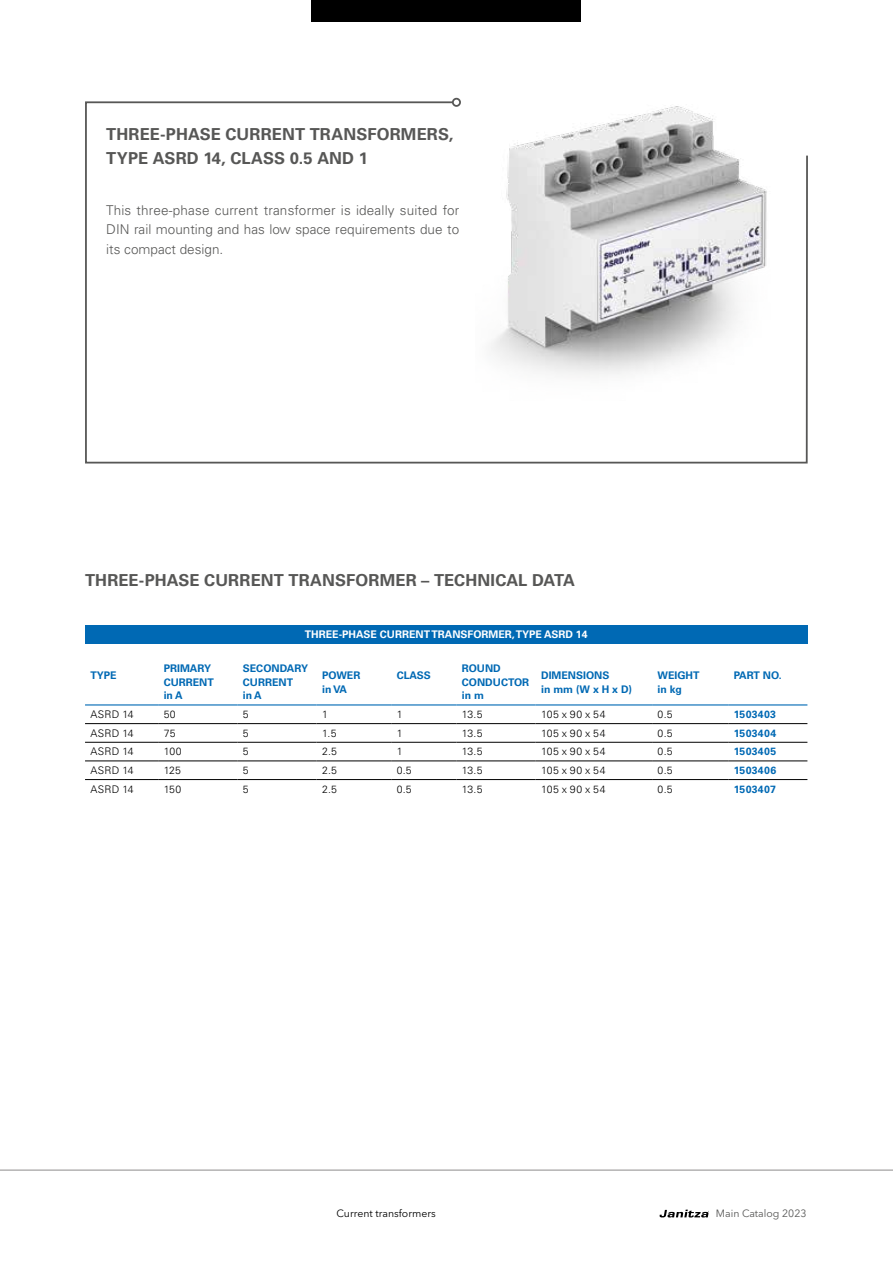
<style>
.page{position:relative;width:893px;height:1263px;background:#fff}
.page>*{position:absolute;margin:0;border:0;box-sizing:border-box;transform-origin:0 0}
.t1{font:700 16.5px/24px "Univers LT Std";letter-spacing:.005em;color:#575756}
.Fliesstext{font:300 13.5px/19.5px "Univers LT Std";color:#575756;text-align:justify}
.Text_schwarz__7pt__l{font:300 10.5px "Univers LT Std";letter-spacing:.03em;color:#000}
.Text_Blau__Versalien{font:700 10.5px/13.5px "Univers LT Std";color:#0069b4}
.Kopfzeile_weiß__7pt{font:700 10.5px "Univers LT Std";color:#fff}
.Text_schwarz__7pt__l-2{font:700 10.5px "Univers LT Std";letter-spacing:.03em;color:#0069b4}
.t2{font:10.5px "Avenir Next LT Pro";color:#000}
.t3{font:10.5px "Avenir Next LT Pro";color:#575756}
</style>
<div class="page">
<hr style="left:0;top:1169px;width:893px;height:2px;background:#b3b2b2">
<div style="left:312px;top:0;width:269px;height:21px;background:#000"></div>
<svg style="left:659px;top:1209px;width:49px;height:8px"></svg>
<div style="left:85px;top:625px;width:722px;height:19px;background:#0069b4"></div>
<hr style="left:85px;top:723px;width:73px;height:1px;background:#000">
<hr style="left:158px;top:723px;width:79px;height:1px;background:#000">
<hr style="left:237px;top:723px;width:80px;height:1px;background:#000">
<hr style="left:317px;top:723px;width:74px;height:1px;background:#000">
<hr style="left:391px;top:723px;width:65px;height:1px;background:#000">
<hr style="left:456px;top:723px;width:80px;height:1px;background:#000">
<hr style="left:536px;top:723px;width:116px;height:1px;background:#000">
<hr style="left:652px;top:723px;width:76px;height:1px;background:#000">
<hr style="left:728px;top:723px;width:79px;height:1px;background:#000">
<hr style="left:85px;top:742px;width:73px;height:1px;background:#000">
<hr style="left:158px;top:742px;width:79px;height:1px;background:#000">
<hr style="left:237px;top:742px;width:80px;height:1px;background:#000">
<hr style="left:317px;top:742px;width:74px;height:1px;background:#000">
<hr style="left:391px;top:742px;width:65px;height:1px;background:#000">
<hr style="left:456px;top:742px;width:80px;height:1px;background:#000">
<hr style="left:536px;top:742px;width:116px;height:1px;background:#000">
<hr style="left:652px;top:742px;width:76px;height:1px;background:#000">
<hr style="left:728px;top:742px;width:79px;height:1px;background:#000">
<hr style="left:85px;top:760px;width:73px;height:1px;background:#000">
<hr style="left:158px;top:760px;width:79px;height:1px;background:#000">
<hr style="left:237px;top:760px;width:80px;height:1px;background:#000">
<hr style="left:317px;top:760px;width:74px;height:1px;background:#000">
<hr style="left:391px;top:760px;width:65px;height:1px;background:#000">
<hr style="left:456px;top:760px;width:80px;height:1px;background:#000">
<hr style="left:536px;top:760px;width:116px;height:1px;background:#000">
<hr style="left:652px;top:760px;width:76px;height:1px;background:#000">
<hr style="left:728px;top:760px;width:79px;height:1px;background:#000">
<hr style="left:85px;top:779px;width:73px;height:1px;background:#000">
<hr style="left:158px;top:779px;width:79px;height:1px;background:#000">
<hr style="left:237px;top:779px;width:80px;height:1px;background:#000">
<hr style="left:317px;top:779px;width:74px;height:1px;background:#000">
<hr style="left:391px;top:779px;width:65px;height:1px;background:#000">
<hr style="left:456px;top:779px;width:80px;height:1px;background:#000">
<hr style="left:536px;top:779px;width:116px;height:1px;background:#000">
<hr style="left:652px;top:779px;width:76px;height:1px;background:#000">
<hr style="left:728px;top:779px;width:79px;height:1px;background:#000">
<hr style="left:85px;top:704px;width:73px;height:1px;background:#0069b4">
<hr style="left:158px;top:704px;width:79px;height:1px;background:#0069b4">
<hr style="left:237px;top:704px;width:80px;height:1px;background:#0069b4">
<hr style="left:317px;top:704px;width:74px;height:1px;background:#0069b4">
<hr style="left:391px;top:704px;width:65px;height:1px;background:#0069b4">
<hr style="left:456px;top:704px;width:80px;height:1px;background:#0069b4">
<hr style="left:536px;top:704px;width:116px;height:1px;background:#0069b4">
<hr style="left:652px;top:704px;width:76px;height:1px;background:#0069b4">
<hr style="left:728px;top:704px;width:79px;height:1px;background:#0069b4">
<svg style="left:85px;top:101px;width:723px;height:363px"></svg>
<div style="left:452px;top:98px;width:9px;height:9px;border:2px solid #575756;border-radius:50%"></div>
<img style="left:475px;top:101px;width:333px;height:305px">
<p class="t1" style="left:106px;top:122px;width:349px">THREE-PHASE CURRENT TRANSFORMERS,<br>TYPE ASRD 14, CLASS 0.5 AND 1</p>
<p class="Fliesstext" style="left:106px;top:200px;width:354px">This three-phase current transformer is ideally suited for DIN rail mounting and has low space requirements due to its compact design.</p>
<p class="t1" style="left:85px;top:568px;width:492px">THREE-PHASE CURRENT TRANSFORMER – TECHNICAL DATA</p>
<p class="Kopfzeile_weiß__7pt" style="left:305px;top:628px;width:284px">THREE-PHASE CURRENT TRANSFORMER, TYPE ASRD 14</p>
<p class="Text_Blau__Versalien" style="left:91px;top:669px;width:28px">TYPE</p>
<p class="Text_Blau__Versalien" style="left:164px;top:662px;width:52px">PRIMARY<br>CURRENT in A</p>
<p class="Text_Blau__Versalien" style="left:243px;top:662px;width:67px">SECONDARY<br>CURRENT<br>in A</p>
<p class="Text_Blau__Versalien" style="left:322px;top:669px;width:40px">POWER in VA</p>
<p class="Text_Blau__Versalien" style="left:397px;top:669px;width:36px">CLASS</p>
<p class="Text_Blau__Versalien" style="left:462px;top:662px;width:69px">ROUND<br>CONDUCTOR in m</p>
<p class="Text_Blau__Versalien" style="left:541px;top:669px;width:93px">DIMENSIONS<br>in mm (W x H x D)</p>
<p class="Text_Blau__Versalien" style="left:658px;top:669px;width:43px">WEIGHT in kg</p>
<p class="Text_Blau__Versalien" style="left:734px;top:669px;width:50px">PART NO.</p>
<p class="Text_schwarz__7pt__l" style="left:91px;top:708px;width:45px">ASRD 14</p>
<p class="Text_schwarz__7pt__l" style="left:164px;top:708px;width:14px">50</p>
<p class="Text_schwarz__7pt__l" style="left:243px;top:708px;width:7px">5</p>
<p class="Text_schwarz__7pt__l" style="left:322px;top:708px;width:7px">1</p>
<p class="Text_schwarz__7pt__l" style="left:397px;top:708px;width:7px">1</p>
<p class="Text_schwarz__7pt__l" style="left:462px;top:708px;width:22px">13.5</p>
<p class="Text_schwarz__7pt__l" style="left:541px;top:708px;width:66px">105 x 90 x 54</p>
<p class="Text_schwarz__7pt__l" style="left:658px;top:708px;width:17px">0.5</p>
<p class="Text_schwarz__7pt__l-2" style="left:734px;top:708px;width:44px">1503403</p>
<p class="Text_schwarz__7pt__l" style="left:91px;top:727px;width:45px">ASRD 14</p>
<p class="Text_schwarz__7pt__l" style="left:164px;top:727px;width:13px">75</p>
<p class="Text_schwarz__7pt__l" style="left:243px;top:727px;width:7px">5</p>
<p class="Text_schwarz__7pt__l" style="left:322px;top:727px;width:16px">1.5</p>
<p class="Text_schwarz__7pt__l" style="left:397px;top:727px;width:7px">1</p>
<p class="Text_schwarz__7pt__l" style="left:462px;top:727px;width:22px">13.5</p>
<p class="Text_schwarz__7pt__l" style="left:541px;top:727px;width:66px">105 x 90 x 54</p>
<p class="Text_schwarz__7pt__l" style="left:658px;top:727px;width:17px">0.5</p>
<p class="Text_schwarz__7pt__l-2" style="left:734px;top:727px;width:44px">1503404</p>
<p class="Text_schwarz__7pt__l" style="left:91px;top:745px;width:45px">ASRD 14</p>
<p class="Text_schwarz__7pt__l" style="left:164px;top:745px;width:19px">100</p>
<p class="Text_schwarz__7pt__l" style="left:243px;top:745px;width:7px">5</p>
<p class="Text_schwarz__7pt__l" style="left:322px;top:745px;width:16px">2.5</p>
<p class="Text_schwarz__7pt__l" style="left:397px;top:745px;width:7px">1</p>
<p class="Text_schwarz__7pt__l" style="left:462px;top:745px;width:22px">13.5</p>
<p class="Text_schwarz__7pt__l" style="left:541px;top:745px;width:66px">105 x 90 x 54</p>
<p class="Text_schwarz__7pt__l" style="left:658px;top:745px;width:17px">0.5</p>
<p class="Text_schwarz__7pt__l-2" style="left:734px;top:745px;width:44px">1503405</p>
<p class="Text_schwarz__7pt__l" style="left:91px;top:764px;width:45px">ASRD 14</p>
<p class="Text_schwarz__7pt__l" style="left:164px;top:764px;width:19px">125</p>
<p class="Text_schwarz__7pt__l" style="left:243px;top:764px;width:7px">5</p>
<p class="Text_schwarz__7pt__l" style="left:322px;top:764px;width:16px">2.5</p>
<p class="Text_schwarz__7pt__l" style="left:397px;top:764px;width:17px">0.5</p>
<p class="Text_schwarz__7pt__l" style="left:462px;top:764px;width:22px">13.5</p>
<p class="Text_schwarz__7pt__l" style="left:541px;top:764px;width:66px">105 x 90 x 54</p>
<p class="Text_schwarz__7pt__l" style="left:658px;top:764px;width:17px">0.5</p>
<p class="Text_schwarz__7pt__l-2" style="left:734px;top:764px;width:44px">1503406</p>
<p class="Text_schwarz__7pt__l" style="left:91px;top:783px;width:45px">ASRD 14</p>
<p class="Text_schwarz__7pt__l" style="left:164px;top:783px;width:19px">150</p>
<p class="Text_schwarz__7pt__l" style="left:243px;top:783px;width:7px">5</p>
<p class="Text_schwarz__7pt__l" style="left:322px;top:783px;width:16px">2.5</p>
<p class="Text_schwarz__7pt__l" style="left:397px;top:783px;width:17px">0.5</p>
<p class="Text_schwarz__7pt__l" style="left:462px;top:783px;width:22px">13.5</p>
<p class="Text_schwarz__7pt__l" style="left:541px;top:783px;width:66px">105 x 90 x 54</p>
<p class="Text_schwarz__7pt__l" style="left:658px;top:783px;width:17px">0.5</p>
<p class="Text_schwarz__7pt__l-2" style="left:734px;top:783px;width:44px">1503407</p>
<p class="t2" style="left:336px;top:1207px;width:101px">Current transformers</p>
<p class="t3" style="left:716px;top:1207px;width:92px">Main Catalog 2023</p>
</div>
